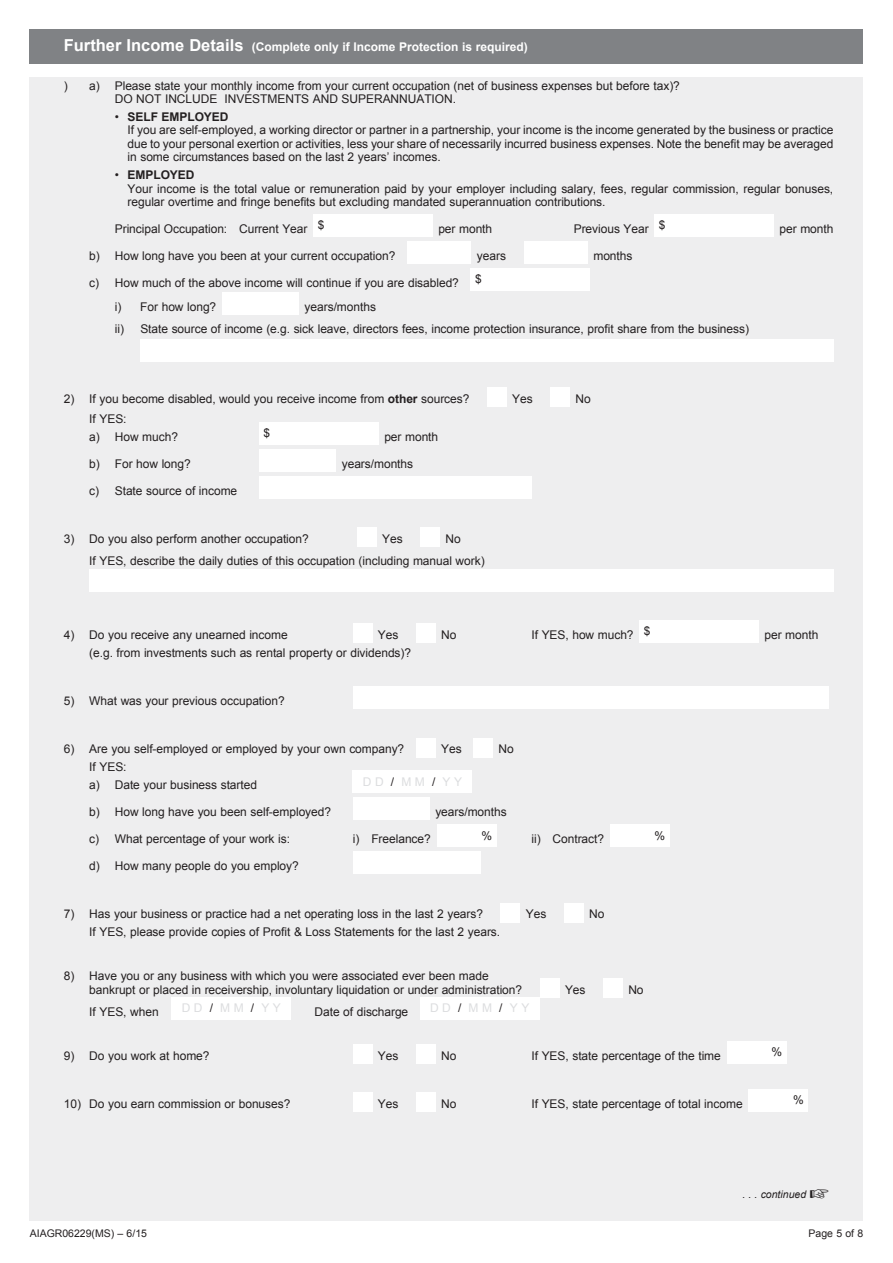
<style>
.page{position:relative;width:893px;height:1263px;background:#fff}
.page>*{position:absolute;margin:0;border:0;box-sizing:border-box;transform-origin:0 0}
.t1{font:12px/13.5px "Arial";letter-spacing:-.005em;color:#231f20}
.t2{font:700 12px "Arial";color:#fff}
.t3{font:12px "Arial";color:#dcdddf}
.t4{font:10.5px "Arial";color:#231f20}
.t5{font:italic 10.5px "Arial";color:#231f20}
.s1{font-size:16.5px}
.s2{font-weight:700}
.s3{color:#231f20}
</style>
<div class="page">
<div style="left:30px;top:77px;width:833px;height:1143px;background:#eeeeef"></div>
<div style="left:30px;top:30px;width:833px;height:34px;background:#808285"></div>
<div style="left:313px;top:214px;width:119px;height:23px;background:#fff"></div>
<div style="left:655px;top:214px;width:119px;height:23px;background:#fff"></div>
<div style="left:407px;top:241px;width:64px;height:23px;background:#fff"></div>
<div style="left:524px;top:241px;width:63px;height:23px;background:#fff"></div>
<div style="left:471px;top:268px;width:119px;height:23px;background:#fff"></div>
<div style="left:222px;top:293px;width:77px;height:22px;background:#fff"></div>
<div style="left:140px;top:339px;width:693px;height:22px;background:#fff"></div>
<div style="left:487px;top:387px;width:19px;height:19px;background:#fff"></div>
<div style="left:551px;top:387px;width:19px;height:19px;background:#fff"></div>
<div style="left:259px;top:422px;width:119px;height:22px;background:#fff"></div>
<div style="left:259px;top:449px;width:77px;height:22px;background:#fff"></div>
<div style="left:259px;top:476px;width:272px;height:22px;background:#fff"></div>
<div style="left:357px;top:527px;width:19px;height:20px;background:#fff"></div>
<div style="left:420px;top:527px;width:20px;height:20px;background:#fff"></div>
<div style="left:89px;top:569px;width:744px;height:23px;background:#fff"></div>
<div style="left:353px;top:624px;width:19px;height:19px;background:#fff"></div>
<div style="left:416px;top:624px;width:19px;height:19px;background:#fff"></div>
<div style="left:639px;top:621px;width:120px;height:22px;background:#fff"></div>
<div style="left:353px;top:687px;width:475px;height:22px;background:#fff"></div>
<div style="left:416px;top:738px;width:19px;height:19px;background:#fff"></div>
<div style="left:473px;top:738px;width:20px;height:19px;background:#fff"></div>
<div style="left:353px;top:771px;width:119px;height:22px;background:#fff"></div>
<div style="left:353px;top:798px;width:76px;height:22px;background:#fff"></div>
<div style="left:437px;top:825px;width:59px;height:22px;background:#fff"></div>
<div style="left:610px;top:825px;width:59px;height:22px;background:#fff"></div>
<div style="left:353px;top:852px;width:127px;height:22px;background:#fff"></div>
<div style="left:501px;top:903px;width:19px;height:19px;background:#fff"></div>
<div style="left:564px;top:903px;width:19px;height:19px;background:#fff"></div>
<div style="left:540px;top:978px;width:19px;height:19px;background:#fff"></div>
<div style="left:603px;top:978px;width:19px;height:19px;background:#fff"></div>
<div style="left:172px;top:997px;width:119px;height:23px;background:#fff"></div>
<div style="left:420px;top:997px;width:119px;height:23px;background:#fff"></div>
<div style="left:353px;top:1044px;width:19px;height:19px;background:#fff"></div>
<div style="left:416px;top:1044px;width:19px;height:19px;background:#fff"></div>
<div style="left:727px;top:1041px;width:59px;height:22px;background:#fff"></div>
<div style="left:353px;top:1093px;width:19px;height:19px;background:#fff"></div>
<div style="left:416px;top:1093px;width:19px;height:19px;background:#fff"></div>
<div style="left:748px;top:1089px;width:60px;height:23px;background:#fff"></div>
<p class="t2" style="left:64px;top:39px;width:465px"><span class="s1">Further Income Details</span> (Complete only if Income Protection is required)</p>
<p class="t1" style="left:64px;top:79px;width:5px">)</p>
<p class="t1" style="left:115px;top:79px;width:567px;text-indent:-26px">a) Please state your monthly income from your current occupation (net of business expenses but before tax)?<br>DO NOT INCLUDE INVESTMENTS AND SUPERANNUATION.</p>
<p class="t1" style="left:128px;top:110px;width:707px;text-indent:-13px">• <span class="s2">SELF EMPLOYED<br></span>If you are self-employed, a working director or partner in a partnership, your income is the income generated by the business or practice due to your personal exertion or activities, less your share of necessarily incurred business expenses. Note the benefit may be averaged in some circumstances based on the last 2 years’ incomes.</p>
<p class="t1" style="left:128px;top:168px;width:707px;text-indent:-13px">• <span class="s2">EMPLOYED<br></span>Your income is the total value or remuneration paid by your employer including salary, fees, regular commission, regular bonuses, regular overtime and fringe benefits but excluding mandated superannuation contributions.</p>
<p class="t1" style="left:115px;top:222px;width:211px">Principal Occupation: Current Year $</p>
<p class="t1" style="left:438px;top:222px;width:55px">per month</p>
<p class="t1" style="left:574px;top:222px;width:93px">Previous Year $</p>
<p class="t1" style="left:780px;top:222px;width:55px">per month</p>
<p class="t1" style="left:89px;top:249px;width:308px">b) How long have you been at your current occupation?</p>
<p class="t1" style="left:477px;top:249px;width:31px">years</p>
<p class="t1" style="left:593px;top:249px;width:41px">months</p>
<p class="t1" style="left:89px;top:276px;width:371px">c) How much of the above income will continue if you are disabled?</p>
<p class="t1" style="left:475px;top:273px;width:8px">$</p>
<p class="t1" style="left:115px;top:300px;width:103px">i) For how long?</p>
<p class="t1" style="left:115px;top:296px;width:636px;line-height:22px;text-indent:190px">years/months<br>ii) State source of income (e.g. sick leave, directors fees, income protection insurance, profit share from the business)</p>
<p class="t1" style="left:64px;top:392px;width:407px">2) If you become disabled, would you receive income from <span class="s2">other</span> sources?</p>
<p class="t1" style="left:512px;top:392px;width:22px">Yes</p>
<p class="t1" style="left:576px;top:392px;width:17px">No</p>
<p class="t1" style="left:89px;top:409px;width:90px;line-height:18px">If YES:<br>a) How much?</p>
<p class="t1" style="left:264px;top:426px;width:8px">$</p>
<p class="t1" style="left:384px;top:430px;width:55px">per month</p>
<p class="t1" style="left:89px;top:457px;width:103px">b) For how long?</p>
<p class="t1" style="left:342px;top:457px;width:73px">years/months</p>
<p class="t1" style="left:89px;top:484px;width:149px">c) State source of income</p>
<p class="t1" style="left:64px;top:532px;width:247px">3) Do you also perform another occupation?</p>
<p class="t1" style="left:382px;top:532px;width:22px">Yes</p>
<p class="t1" style="left:89px;top:527px;width:397px;line-height:22.5px;text-indent:356px">No<br>If YES, describe the daily duties of this occupation (including manual work)</p>
<p class="t1" style="left:64px;top:628px;width:225px">4) Do you receive any unearned income</p>
<p class="t1" style="left:378px;top:628px;width:22px">Yes</p>
<p class="t1" style="left:441px;top:628px;width:17px">No</p>
<p class="t1" style="left:531px;top:628px;width:120px">If YES, how much? $</p>
<p class="t1" style="left:764px;top:628px;width:55px">per month</p>
<p class="t1" style="left:89px;top:646px;width:323px">(e.g. from investments such as rental property or dividends)?</p>
<p class="t1" style="left:64px;top:694px;width:222px">5) What was your previous occupation?</p>
<p class="t1" style="left:64px;top:743px;width:342px">6) Are you self-employed or employed by your own company?</p>
<p class="t1" style="left:441px;top:743px;width:22px">Yes</p>
<p class="t1" style="left:498px;top:743px;width:17px">No</p>
<p class="t1" style="left:89px;top:758px;width:169px;line-height:17.7px">If YES:<br>a) Date your business started</p>
<p class="t3" style="left:363px;top:773px;width:101px">D D <span class="s3">/</span> M M <span class="s3">/</span> Y Y</p>
<p class="t1" style="left:89px;top:805px;width:243px">b) How long have you been self-employed?</p>
<p class="t1" style="left:435px;top:805px;width:73px">years/months</p>
<p class="t1" style="left:89px;top:832px;width:202px">c) What percentage of your work is:</p>
<p class="t1" style="left:353px;top:832px;width:79px">i) Freelance?</p>
<p class="t1" style="left:481px;top:829px;width:12px">%</p>
<p class="t1" style="left:531px;top:832px;width:74px">ii) Contract?</p>
<p class="t1" style="left:655px;top:829px;width:12px">%</p>
<p class="t1" style="left:89px;top:859px;width:211px">d) How many people do you employ?</p>
<p class="t1" style="left:64px;top:908px;width:421px">7) Has your business or practice had a net operating loss in the last 2 years?</p>
<p class="t1" style="left:526px;top:908px;width:22px">Yes</p>
<p class="t1" style="left:589px;top:908px;width:17px">No</p>
<p class="t1" style="left:89px;top:925px;width:412px">If YES, please provide copies of Profit &amp; Loss Statements for the last 2 years.</p>
<p class="t1" style="left:89px;top:969px;width:434px;text-indent:-26px">8) Have you or any business with which you were associated ever been made bankrupt or placed in receivership, involuntary liquidation or under administration?</p>
<p class="t1" style="left:565px;top:983px;width:22px">Yes</p>
<p class="t1" style="left:628px;top:983px;width:17px">No</p>
<p class="t1" style="left:89px;top:1005px;width:71px">If YES, when</p>
<p class="t3" style="left:182px;top:1000px;width:101px">D D <span class="s3">/</span> M M <span class="s3">/</span> Y Y</p>
<p class="t1" style="left:315px;top:1005px;width:95px">Date of discharge</p>
<p class="t3" style="left:430px;top:1000px;width:101px">D D <span class="s3">/</span> M M <span class="s3">/</span> Y Y</p>
<p class="t1" style="left:64px;top:1049px;width:147px">9) Do you work at home?</p>
<p class="t1" style="left:378px;top:1049px;width:22px">Yes</p>
<p class="t1" style="left:441px;top:1049px;width:17px">No</p>
<p class="t1" style="left:531px;top:1049px;width:191px">If YES, state percentage of the time</p>
<p class="t1" style="left:771px;top:1045px;width:12px">%</p>
<p class="t1" style="left:64px;top:1097px;width:228px">10) Do you earn commission or bonuses?</p>
<p class="t1" style="left:378px;top:1097px;width:22px">Yes</p>
<p class="t1" style="left:441px;top:1097px;width:17px">No</p>
<p class="t1" style="left:531px;top:1097px;width:213px">If YES, state percentage of total income</p>
<p class="t1" style="left:793px;top:1093px;width:12px">%</p>
<p class="t5" style="left:742px;top:1188px;width:65px">. . . continued</p>
<p class="t4" style="left:30px;top:1227px;width:119px">AIAGR06229(MS) – 6/15</p>
<p class="t4" style="left:809px;top:1227px;width:56px">Page 5 of 8</p>
</div>
